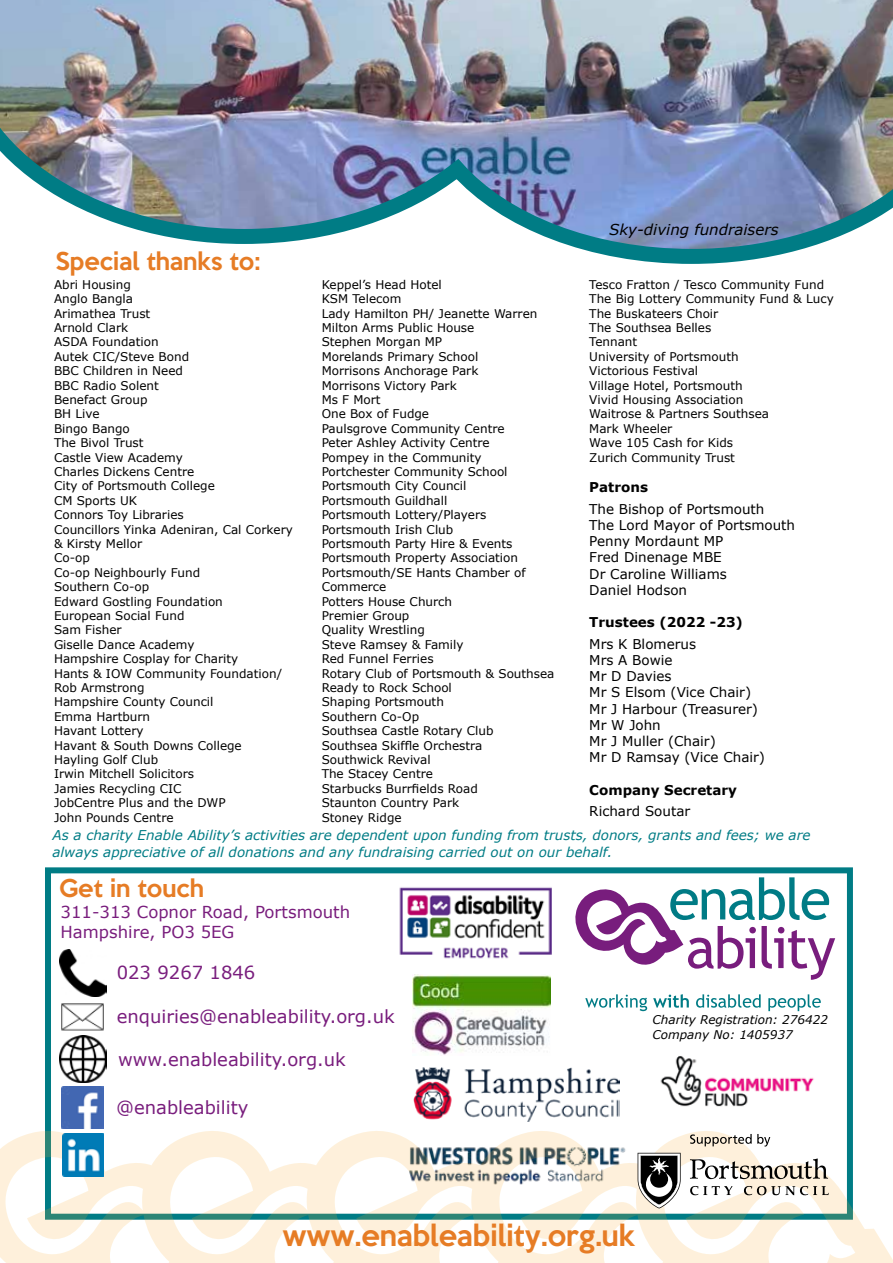
<style>
.page{position:relative;width:893px;height:1263px;background:#fff}
.page>*{position:absolute;margin:0;border:0;box-sizing:border-box;transform-origin:0 0}
.t1{font:500 27px "Keep Calm";color:#e67c25}
.t2{font:500 22.5px "Keep Calm";color:#e67c25}
.t3{font:18px "Verdana";color:#791d7d}
.t4{font:16.5px/19.8px "Verdana";color:#791d7d}
.t5{font:italic 15px "Verdana";color:#000}
.t6{font:13.5px/16.2px "Verdana";color:#000}
.t7{font:italic 13.5px/16.2px "Verdana";color:#007c85}
.t8{font:700 13.5px "Verdana";color:#000}
.t9{font:12px/14.4px "Verdana";color:#000}
.t10{font:italic 12px/14.4px "Verdana";color:#000}
</style>
<div class="page">
<div style="left:45px;top:867px;width:808px;height:353px;background:#fff;border:6px solid #007c85"></div>
<img style="left:399px;top:887px;width:153px;height:72px">
<img style="left:660px;top:1056px;width:154px;height:51px">
<svg style="left:585px;top:994px;width:62px;height:17px"></svg>
<svg style="left:653px;top:994px;width:36px;height:14px"></svg>
<svg style="left:696px;top:994px;width:65px;height:14px"></svg>
<svg style="left:768px;top:994px;width:53px;height:17px"></svg>
<svg style="left:575px;top:877px;width:260px;height:103px"></svg>
<img style="left:59px;top:1036px;width:47px;height:47px">
<img style="left:62px;top:1087px;width:41px;height:41px">
<img style="left:59px;top:950px;width:47px;height:47px">
<img style="left:61px;top:1003px;width:43px;height:28px">
<img style="left:0;top:0;width:893px;height:264px">
<svg style="left:0;top:1129px;width:893px;height:134px"></svg>
<img style="left:62px;top:1133px;width:41px;height:44px">
<svg style="left:638px;top:1153px;width:43px;height:55px"></svg>
<svg style="left:690px;top:1158px;width:138px;height:21px"></svg>
<svg style="left:690px;top:1186px;width:42px;height:9px"></svg>
<svg style="left:744px;top:1186px;width:85px;height:9px"></svg>
<svg style="left:690px;top:1134px;width:80px;height:12px"></svg>
<img style="left:413px;top:1067px;width:207px;height:54px">
<img style="left:412px;top:975px;width:139px;height:80px">
<h2 class="t2" style="left:56px;top:242px;width:206px">Special thanks to:</h2>
<p class="t5" style="left:609px;top:220px;width:171px">Sky-diving fundraisers</p>
<p class="t9" style="left:54px;top:277px;width:240px">Abri Housing<br>Anglo Bangla<br>Arimathea Trust<br>Arnold Clark<br>ASDA Foundation<br>Autek CIC/Steve Bond<br>BBC Children in Need<br>BBC Radio Solent<br>Benefact Group<br>BH Live<br>Bingo Bango<br>The Bivol Trust<br>Castle View Academy<br>Charles Dickens Centre<br>City of Portsmouth College<br>CM Sports UK<br>Connors Toy Libraries<br>Councillors Yinka Adeniran, Cal Corkery &amp; Kirsty Mellor<br>Co-op<br>Co-op Neighbourly Fund<br>Southern Co-op<br>Edward Gostling Foundation<br>European Social Fund<br>Sam Fisher<br>Giselle Dance Academy<br>Hampshire Cosplay for Charity<br>Hants &amp; IOW Community Foundation/<br>Rob Armstrong<br>Hampshire County Council<br>Emma Hartburn<br>Havant Lottery<br>Havant &amp; South Downs College<br>Hayling Golf Club<br>Irwin Mitchell Solicitors<br>Jamies Recycling CIC<br>JobCentre Plus and the DWP<br>John Pounds Centre</p>
<p class="t9" style="left:322px;top:277px;width:234px">Keppel’s Head Hotel<br>KSM Telecom<br>Lady Hamilton PH/ Jeanette Warren<br>Milton Arms Public House<br>Stephen Morgan MP<br>Morelands Primary School<br>Morrisons Anchorage Park<br>Morrisons Victory Park<br>Ms F Mort<br>One Box of Fudge<br>Paulsgrove Community Centre<br>Peter Ashley Activity Centre<br>Pompey in the Community<br>Portchester Community School<br>Portsmouth City Council<br>Portsmouth Guildhall<br>Portsmouth Lottery/Players<br>Portsmouth Irish Club<br>Portsmouth Party Hire &amp; Events<br>Portsmouth Property Association<br>Portsmouth/SE Hants Chamber of<br>Commerce<br>Potters House Church<br>Premier Group<br>Quality Wrestling<br>Steve Ramsey &amp; Family<br>Red Funnel Ferries<br>Rotary Club of Portsmouth &amp; Southsea<br>Ready to Rock School<br>Shaping Portsmouth<br>Southern Co-Op<br>Southsea Castle Rotary Club<br>Southsea Skiffle Orchestra<br>Southwick Revival<br>The Stacey Centre<br>Starbucks Burrfields Road<br>Staunton Country Park<br>Stoney Ridge</p>
<p class="t9" style="left:589px;top:277px;width:246px">Tesco Fratton / Tesco Community Fund<br>The Big Lottery Community Fund &amp; Lucy<br>The Buskateers Choir<br>The Southsea Belles<br>Tennant<br>University of Portsmouth<br>Victorious Festival<br>Village Hotel, Portsmouth<br>Vivid Housing Association<br>Waitrose &amp; Partners Southsea<br>Mark Wheeler<br>Wave 105 Cash for Kids<br>Zurich Community Trust</p>
<p class="t8" style="left:589px;top:478px;width:60px">Patrons</p>
<p class="t6" style="left:589px;top:501px;width:207px">The Bishop of Portsmouth<br>The Lord Mayor of Portsmouth<br>Penny Mordaunt MP<br>Fred Dinenage MBE<br>Dr Caroline Williams<br>Daniel Hodson</p>
<p class="t8" style="left:589px;top:613px;width:155px">Trustees (2022 -23)</p>
<p class="t6" style="left:589px;top:636px;width:177px">Mrs K Blomerus<br>Mrs A Bowie<br>Mr D Davies<br>Mr S Elsom (Vice Chair)<br>Mr J Harbour (Treasurer)<br>Mr W John<br>Mr J Muller (Chair)<br>Mr D Ramsay (Vice Chair)</p>
<p class="t8" style="left:589px;top:781px;width:149px">Company Secretary</p>
<p class="t6" style="left:589px;top:803px;width:102px">Richard Soutar</p>
<p class="t7" style="left:52px;top:828px;width:759px">As a charity Enable Ability’s activities are dependent upon funding from trusts, donors, grants and fees; we are always appreciative of all donations and any fundraising carried out on our behalf.</p>
<h2 class="t2" style="left:59px;top:869px;width:147px">Get in touch</h2>
<h3 class="t4" style="left:61px;top:902px;width:291px">311-313 Copnor Road, Portsmouth<br>Hampshire, PO3 5EG</h3>
<h3 class="t3" style="left:117px;top:961px;width:140px">023 9267 1846</h3>
<h3 class="t3" style="left:117px;top:1004px;width:279px">enquiries@enableability.org.uk</h3>
<h3 class="t3" style="left:118px;top:1048px;width:229px">www.enableability.org.uk</h3>
<h3 class="t3" style="left:116px;top:1096px;width:134px">@enableability</h3>
<p class="t10" style="left:652px;top:1013px;width:177px">Charity Registration: 276422<br>Company No: 1405937</p>
<h1 class="t1" style="left:283px;top:1212px;width:354px">www.enableability.org.uk</h1>
</div>
